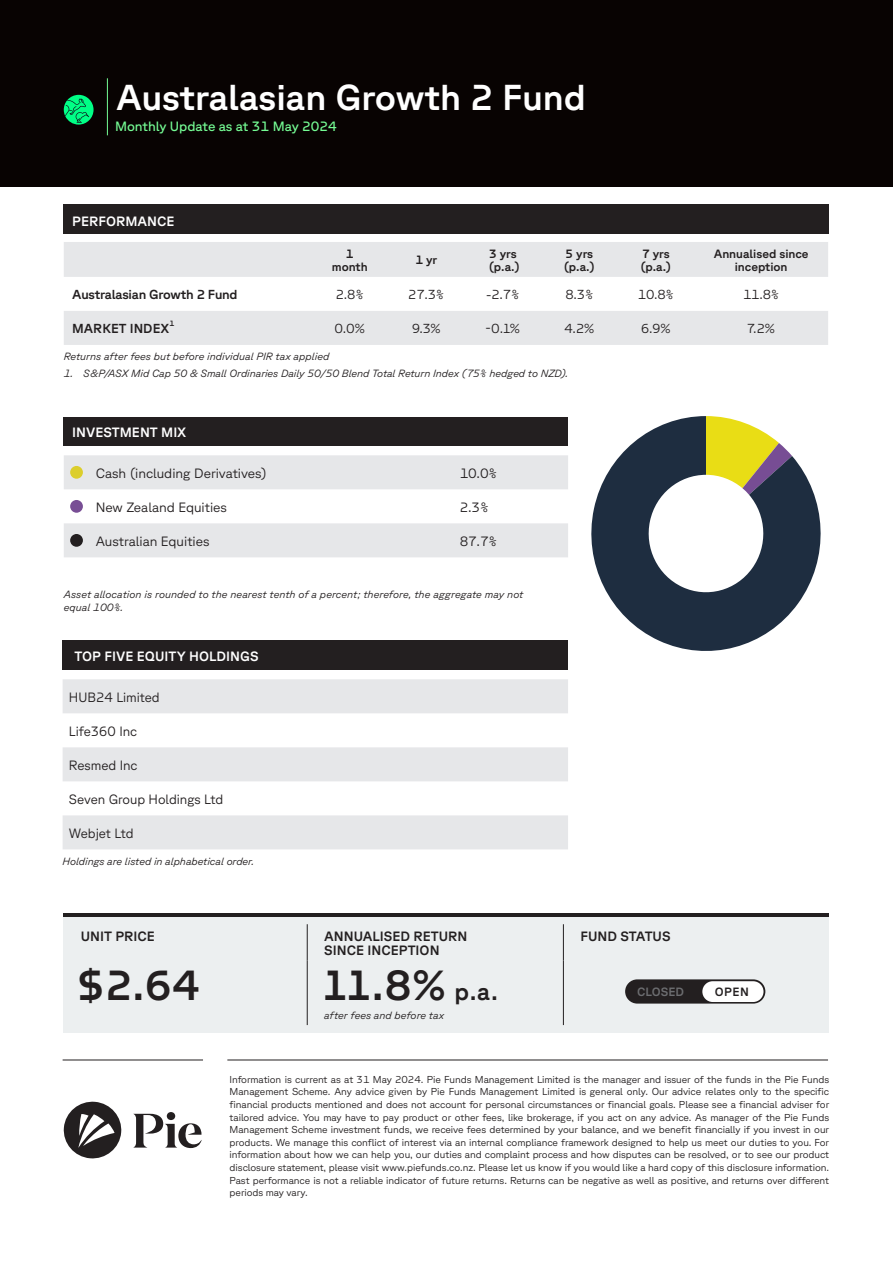
<style>
.page{position:relative;width:893px;height:1263px;background:#fff}
.page>*{position:absolute;margin:0;border:0;box-sizing:border-box;transform-origin:0 0}
.Performance_summary_table{font:500 42px "GT Planar";color:#231f20}
.t1{font:500 36px "GT Planar";color:#fff}
.Body_Text{font:300 13.5px "GT Planar";color:#231f20}
.Body_Text-2{font:500 13.5px/13.5px "GT Planar";color:#231f20}
.Body_Text-3{font:500 13.5px "GT Planar";color:#fff}
.t2{font:13.5px "GT Planar";color:#75fc94}
.t3{font:300 13.05px "GT Planar";color:#231f20}
.Body_Text-4{font:500 13.05px "GT Planar";letter-spacing:-.015em;color:#231f20}
.Body_Text-5{font:500 12px/13.5px "GT Planar";color:#231f20}
.Performance_summary_table-2{font:500 12px "GT Planar";letter-spacing:-.005em;color:#6c6d70}
.Performance_summary_table-3{font:500 12px "GT Planar";color:#231f20}
.body_copy{font:300 10.5px/12.6px "GT Planar Italic 15";color:#231f20}
.Performance_summary_table-4{font:300 10.5px "GT Planar Italic 15";letter-spacing:.005em;color:#231f20}
.body_copy-2{font:300 10.05px/12.6px "GT Planar";letter-spacing:-.005em;color:#231f20;text-align:justify}
.Body_Text-6{font:500 7.65px "GT Planar";color:#231f20}
.s1{font-size:24px}
</style>
<div class="page">
<div style="left:0;top:0;width:893px;height:187px;background:#080302"></div>
<hr style="left:107px;top:78px;width:1px;height:57px;background:#75fc94">
<svg style="left:64px;top:95px;width:30px;height:30px"></svg>
<div style="left:64px;top:916px;width:765px;height:117px;background:#eceff0"></div>
<div style="left:63px;top:640px;width:505px;height:29px;background:#231f20"></div>
<svg style="left:63px;top:679px;width:505px;height:170px;fill:#e6e7e9"></svg>
<svg style="left:64px;top:242px;width:764px;height:103px;fill:#e6e7e9"></svg>
<div style="left:64px;top:417px;width:504px;height:29px;background:#231f20"></div>
<svg style="left:64px;top:455px;width:504px;height:102px;fill:#e6e7e9"></svg>
<div style="left:70px;top:466px;width:13px;height:13px;background:#dcce2c;border-radius:50%"></div>
<div style="left:70px;top:500px;width:13px;height:13px;background:#784e95;border-radius:50%"></div>
<div style="left:70px;top:534px;width:13px;height:13px;background:#231f20;border-radius:50%"></div>
<div style="left:64px;top:204px;width:765px;height:29px;background:#231f20"></div>
<hr style="left:64px;top:914px;width:765px;height:3px;background:#231f20">
<svg style="left:591px;top:416px;width:230px;height:235px;fill:#243240"></svg>
<hr style="left:307px;top:924px;width:1px;height:36px;background:#231f20">
<hr style="left:563px;top:924px;width:1px;height:36px;background:#231f20">
<hr style="left:307px;top:960px;width:1px;height:65px;background:#231f20">
<hr style="left:563px;top:960px;width:1px;height:65px;background:#231f20">
<div style="left:625px;top:979px;width:140px;height:24px;background:#231f20;border-radius:12px"></div>
<div style="left:702px;top:981px;width:61px;height:21px;background:#fff;border-radius:10px"></div>
<hr style="left:63px;top:1059px;width:140px;height:1px;background:#231f20">
<hr style="left:227px;top:1059px;width:601px;height:1px;background:#231f20">
<svg style="left:63px;top:1101px;width:59px;height:58px"></svg>
<div style="left:167px;top:1112px;width:8px;height:8px;background:#231f20;border-radius:50%"></div>
<svg style="left:133px;top:1114px;width:69px;height:34px"></svg>
<p class="t1" style="left:116px;top:76px;width:471px">Australasian Growth 2 Fund</p>
<h3 class="t2" style="left:115px;top:119px;width:223px">Monthly Update as at 31 May 2024</h3>
<p class="Body_Text-3" style="left:72px;top:213px;width:104px">PERFORMANCE</p>
<p class="Body_Text-5" style="left:332px;top:246px;width:37px;text-align:center">1 month</p>
<p class="Body_Text-5" style="left:415px;top:253px;width:23px">1 yr</p>
<p class="Body_Text-5" style="left:489px;top:246px;width:32px">3 yrs (p.a.)</p>
<p class="Body_Text-5" style="left:564px;top:246px;width:32px">5 yrs (p.a.)</p>
<p class="Body_Text-5" style="left:640px;top:246px;width:32px">7 yrs (p.a.)</p>
<p class="Body_Text-5" style="left:714px;top:246px;width:96px;text-align:center">Annualised since inception</p>
<p class="Body_Text-4" style="left:72px;top:287px;width:167px">Australasian Growth 2 Fund</p>
<p class="t3" style="left:336px;top:287px;width:29px">2.8%</p>
<p class="t3" style="left:408px;top:287px;width:38px">27.3%</p>
<p class="t3" style="left:486px;top:287px;width:35px">-2.7%</p>
<p class="t3" style="left:565px;top:287px;width:29px">8.3%</p>
<p class="t3" style="left:638px;top:287px;width:38px">10.8%</p>
<p class="t3" style="left:743px;top:287px;width:38px">11.8%</p>
<p class="Body_Text-4" style="left:72px;top:321px;width:99px">MARKET INDEX</p>
<p class="Body_Text-6" style="left:169px;top:319px;width:6px">1</p>
<p class="t3" style="left:334px;top:321px;width:32px">0.0%</p>
<p class="t3" style="left:412px;top:321px;width:30px">9.3%</p>
<p class="t3" style="left:486px;top:321px;width:36px">-0.1%</p>
<p class="t3" style="left:564px;top:321px;width:31px">4.2%</p>
<p class="t3" style="left:641px;top:321px;width:31px">6.9%</p>
<p class="t3" style="left:747px;top:321px;width:29px">7.2%</p>
<p class="body_copy" style="left:64px;top:350px;width:267px">Returns after fees but before individual PIR tax applied</p>
<p class="body_copy" style="left:64px;top:367px;width:506px">1. S&amp;P/ASX Mid Cap 50 &amp; Small Ordinaries Daily 50/50 Blend Total Return Index (75% hedged to NZD).</p>
<p class="Body_Text-3" style="left:72px;top:424px;width:116px">INVESTMENT MIX</p>
<p class="Body_Text" style="left:96px;top:465px;width:173px">Cash (including Derivatives)</p>
<p class="Body_Text" style="left:460px;top:465px;width:39px">10.0%</p>
<p class="Body_Text" style="left:96px;top:499px;width:133px">New Zealand Equities</p>
<p class="Body_Text" style="left:460px;top:499px;width:30px">2.3%</p>
<p class="Body_Text" style="left:96px;top:533px;width:115px">Australian Equities</p>
<p class="Body_Text" style="left:460px;top:533px;width:39px">87.7%</p>
<p class="body_copy" style="left:64px;top:588px;width:461px">Asset allocation is rounded to the nearest tenth of a percent; therefore, the aggregate may not equal 100%.</p>
<p class="Body_Text-3" style="left:75px;top:648px;width:186px">TOP FIVE EQUITY HOLDINGS</p>
<p class="Body_Text" style="left:69px;top:689px;width:92px">HUB24 Limited</p>
<p class="Body_Text" style="left:69px;top:723px;width:70px">Life360 Inc</p>
<p class="Body_Text" style="left:69px;top:757px;width:70px">Resmed Inc</p>
<p class="Body_Text" style="left:69px;top:791px;width:156px">Seven Group Holdings Ltd</p>
<p class="Body_Text" style="left:69px;top:825px;width:66px">Webjet Ltd</p>
<p class="body_copy" style="left:63px;top:855px;width:193px">Holdings are listed in alphabetical order.</p>
<p class="Body_Text-2" style="left:81px;top:929px;width:76px">UNIT PRICE</p>
<p class="Body_Text-2" style="left:324px;top:929px;width:145px">ANNUALISED RETURN<br>SINCE INCEPTION</p>
<p class="Body_Text-2" style="left:580px;top:929px;width:92px">FUND STATUS</p>
<p class="Performance_summary_table" style="left:78px;top:961px;width:122px">$2.64</p>
<p class="Performance_summary_table" style="left:324px;top:961px;width:175px">11.8% <span class="s1">p.a.</span></p>
<p class="Performance_summary_table-4" style="left:324px;top:1009px;width:121px">after fees and before tax</p>
<p class="Performance_summary_table-2" style="left:637px;top:985px;width:48px">CLOSED</p>
<p class="Performance_summary_table-3" style="left:715px;top:985px;width:36px">OPEN</p>
<p class="body_copy-2" style="left:230px;top:1073px;width:601px">Information is current as at 31 May 2024. Pie Funds Management Limited is the manager and issuer of the funds in the Pie Funds Management Scheme. Any advice given by Pie Funds Management Limited is general only. Our advice relates only to the specific financial products mentioned and does not account for personal circumstances or financial goals. Please see a financial adviser for tailored advice. You may have to pay product or other fees, like brokerage, if you act on any advice. As manager of the Pie Funds Management Scheme investment funds, we receive fees determined by your balance, and we benefit financially if you invest in our products. We manage this conflict of interest via an internal compliance framework designed to help us meet our duties to you. For information about how we can help you, our duties and complaint process and how disputes can be resolved, or to see our product disclosure statement, please visit www.piefunds.co.nz. Please let us know if you would like a hard copy of this disclosure information.<br>Past performance is not a reliable indicator of future returns. Returns can be negative as well as positive, and returns over different periods may vary.</p>
</div>
